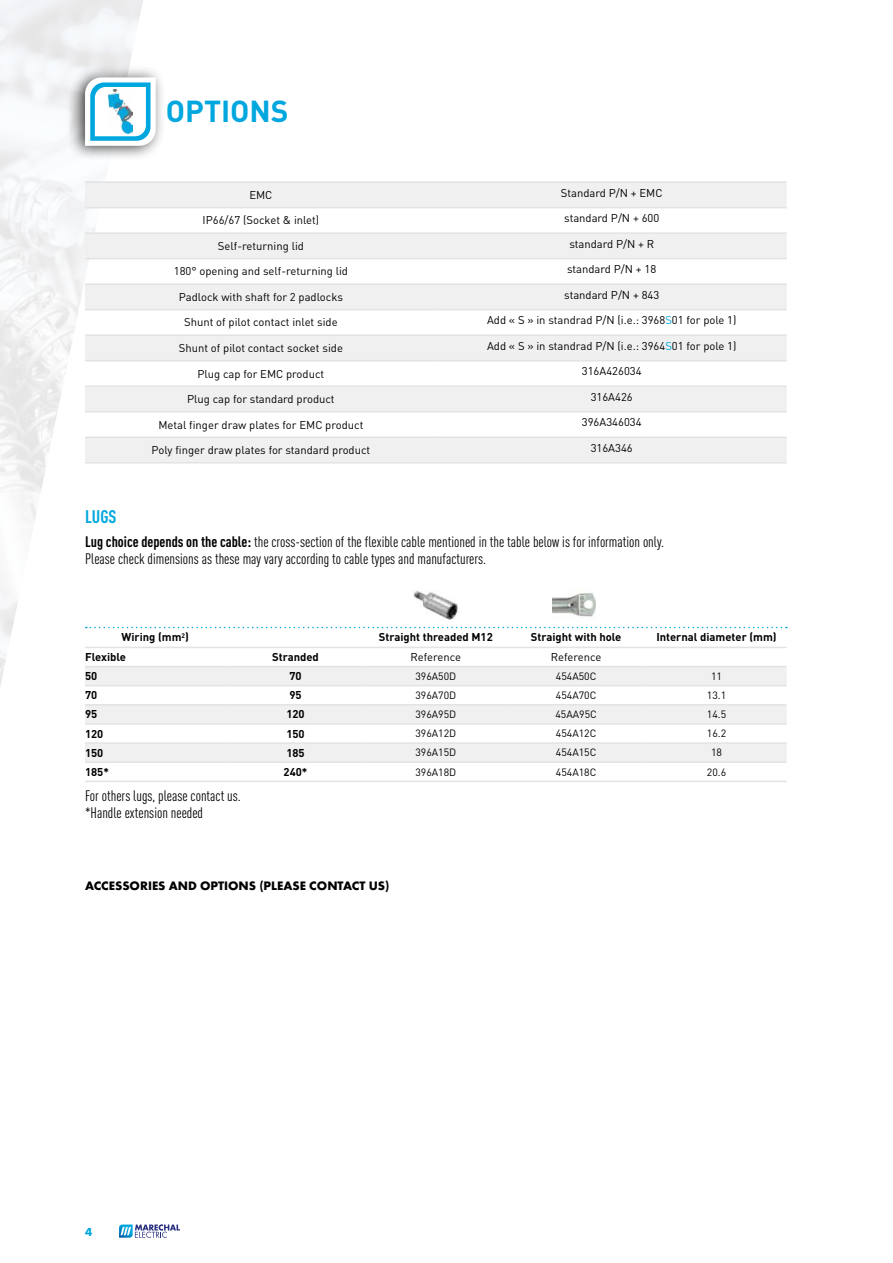
<style>
.page{position:relative;width:893px;height:1263px;background:#fff}
.page>*{position:absolute;margin:0;border:0;box-sizing:border-box;transform-origin:0 0}
.t1{font:700 30px "DIN";color:#00a7de}
.t2{font:700 18px "DIN Cond";color:#00a7de}
.t3{font:15px/17.1px "DIN Cond";color:#000}
.t4{font:700 12.75px "Futura T";color:#000}
.t5{font:700 12px "Futura T";color:#00a7de}
.t6{font:11.25px "DIN";color:#000}
.t7{font:700 11.25px "DIN";color:#000}
.t8{font:10.5px "DIN";color:#000}
.s1{color:#00a7de}
.s2{font-weight:700}
</style>
<div class="page">
<img style="left:0;top:0;width:144px;height:686px">
<svg style="left:86px;top:627px;width:701px;height:1px"></svg>
<img style="left:413px;top:591px;width:45px;height:29px">
<img style="left:553px;top:593px;width:42px;height:24px">
<svg style="left:119px;top:1224px;width:61px;height:14px"></svg>
<svg style="left:85px;top:183px;width:702px;height:279px;fill:#f0f0f0"></svg>
<hr style="left:85px;top:232px;width:352px;height:2px;background:#e3e3e3">
<hr style="left:85px;top:258px;width:352px;height:1px;background:#e3e3e3">
<hr style="left:85px;top:283px;width:352px;height:2px;background:#e3e3e3">
<hr style="left:85px;top:309px;width:352px;height:1px;background:#e3e3e3">
<hr style="left:85px;top:334px;width:352px;height:2px;background:#e3e3e3">
<hr style="left:85px;top:207px;width:352px;height:1px;background:#e3e3e3">
<hr style="left:437px;top:207px;width:350px;height:1px;background:#e3e3e3">
<hr style="left:437px;top:232px;width:350px;height:2px;background:#e3e3e3">
<hr style="left:437px;top:258px;width:350px;height:1px;background:#e3e3e3">
<hr style="left:437px;top:283px;width:350px;height:2px;background:#e3e3e3">
<hr style="left:437px;top:309px;width:350px;height:1px;background:#e3e3e3">
<hr style="left:437px;top:334px;width:350px;height:2px;background:#e3e3e3">
<hr style="left:85px;top:360px;width:352px;height:1px;background:#e3e3e3">
<hr style="left:437px;top:360px;width:350px;height:1px;background:#e3e3e3">
<hr style="left:85px;top:385px;width:352px;height:2px;background:#e3e3e3">
<hr style="left:437px;top:385px;width:350px;height:2px;background:#e3e3e3">
<hr style="left:85px;top:411px;width:352px;height:1px;background:#e3e3e3">
<hr style="left:437px;top:411px;width:350px;height:1px;background:#e3e3e3">
<hr style="left:85px;top:436px;width:352px;height:2px;background:#e3e3e3">
<hr style="left:437px;top:436px;width:350px;height:2px;background:#e3e3e3">
<hr style="left:85px;top:462px;width:352px;height:1px;background:#e3e3e3">
<hr style="left:437px;top:462px;width:350px;height:1px;background:#e3e3e3">
<hr style="left:85px;top:181px;width:352px;height:2px;background:#e3e3e3">
<hr style="left:437px;top:181px;width:350px;height:2px;background:#e3e3e3">
<svg style="left:85px;top:667px;width:702px;height:94px;fill:#f0f0f0"></svg>
<hr style="left:366px;top:666px;width:140px;height:1px;background:#e3e3e3">
<hr style="left:506px;top:666px;width:140px;height:1px;background:#e3e3e3">
<hr style="left:646px;top:666px;width:141px;height:1px;background:#e3e3e3">
<hr style="left:85px;top:685px;width:140px;height:1px;background:#e3e3e3">
<hr style="left:225px;top:685px;width:141px;height:1px;background:#e3e3e3">
<hr style="left:366px;top:685px;width:140px;height:1px;background:#e3e3e3">
<hr style="left:506px;top:685px;width:140px;height:1px;background:#e3e3e3">
<hr style="left:646px;top:685px;width:141px;height:1px;background:#e3e3e3">
<hr style="left:85px;top:704px;width:140px;height:1px;background:#e3e3e3">
<hr style="left:225px;top:704px;width:141px;height:1px;background:#e3e3e3">
<hr style="left:366px;top:704px;width:140px;height:1px;background:#e3e3e3">
<hr style="left:506px;top:704px;width:140px;height:1px;background:#e3e3e3">
<hr style="left:646px;top:704px;width:141px;height:1px;background:#e3e3e3">
<hr style="left:85px;top:723px;width:140px;height:2px;background:#e3e3e3">
<hr style="left:225px;top:723px;width:141px;height:2px;background:#e3e3e3">
<hr style="left:366px;top:723px;width:140px;height:2px;background:#e3e3e3">
<hr style="left:506px;top:723px;width:140px;height:2px;background:#e3e3e3">
<hr style="left:646px;top:723px;width:141px;height:2px;background:#e3e3e3">
<hr style="left:85px;top:742px;width:140px;height:2px;background:#e3e3e3">
<hr style="left:225px;top:742px;width:141px;height:2px;background:#e3e3e3">
<hr style="left:366px;top:742px;width:140px;height:2px;background:#e3e3e3">
<hr style="left:506px;top:742px;width:140px;height:2px;background:#e3e3e3">
<hr style="left:646px;top:742px;width:141px;height:2px;background:#e3e3e3">
<hr style="left:85px;top:761px;width:140px;height:2px;background:#e3e3e3">
<hr style="left:225px;top:761px;width:141px;height:2px;background:#e3e3e3">
<hr style="left:366px;top:761px;width:140px;height:2px;background:#e3e3e3">
<hr style="left:506px;top:761px;width:140px;height:2px;background:#e3e3e3">
<hr style="left:646px;top:761px;width:141px;height:2px;background:#e3e3e3">
<hr style="left:85px;top:647px;width:140px;height:1px;background:#e3e3e3">
<hr style="left:225px;top:647px;width:141px;height:1px;background:#e3e3e3">
<hr style="left:366px;top:647px;width:140px;height:1px;background:#e3e3e3">
<hr style="left:506px;top:647px;width:140px;height:1px;background:#e3e3e3">
<hr style="left:646px;top:647px;width:141px;height:1px;background:#e3e3e3">
<hr style="left:85px;top:666px;width:140px;height:1px;background:#e3e3e3">
<hr style="left:225px;top:666px;width:141px;height:1px;background:#e3e3e3">
<hr style="left:85px;top:781px;width:140px;height:1px;background:#e3e3e3">
<hr style="left:225px;top:781px;width:141px;height:1px;background:#e3e3e3">
<hr style="left:366px;top:781px;width:140px;height:1px;background:#e3e3e3">
<hr style="left:506px;top:781px;width:140px;height:1px;background:#e3e3e3">
<hr style="left:646px;top:781px;width:141px;height:1px;background:#e3e3e3">
<div style="left:67px;top:65px;width:98px;height:96px;background:#000;opacity:.75"></div>
<svg style="left:85px;top:77px;width:71px;height:69px"></svg>
<img style="left:108px;top:90px;width:25px;height:43px">
<h1 class="t1" style="left:166px;top:92px;width:124px">OPTIONS</h1>
<p class="t6" style="left:249px;top:188px;width:25px">EMC</p>
<p class="t6" style="left:561px;top:186px;width:103px">Standard P/N + EMC</p>
<p class="t6" style="left:203px;top:213px;width:118px">IP66/67 (Socket &amp; inlet)</p>
<p class="t6" style="left:564px;top:211px;width:97px">standard P/N + 600</p>
<p class="t6" style="left:218px;top:239px;width:88px">Self-returning lid</p>
<p class="t6" style="left:569px;top:237px;width:86px">standard P/N + R</p>
<p class="t6" style="left:174px;top:264px;width:176px">180° opening and self-returning lid</p>
<p class="t6" style="left:567px;top:262px;width:91px">standard P/N + 18</p>
<p class="t6" style="left:179px;top:290px;width:166px">Padlock with shaft for 2 padlocks</p>
<p class="t6" style="left:564px;top:288px;width:97px">standard P/N + 843</p>
<p class="t6" style="left:184px;top:315px;width:155px">Shunt of pilot contact inlet side</p>
<p class="t6" style="left:487px;top:313px;width:251px">Add « S » in standrad P/N (i.e.: 3968<span class="s1">S</span>01 for pole 1)</p>
<p class="t6" style="left:179px;top:341px;width:166px">Shunt of pilot contact socket side</p>
<p class="t6" style="left:487px;top:339px;width:251px">Add « S » in standrad P/N (i.e.: 3964<span class="s1">S</span>01 for pole 1)</p>
<p class="t6" style="left:198px;top:366px;width:128px">Plug cap for EMC product</p>
<p class="t6" style="left:582px;top:364px;width:61px">316A426034</p>
<p class="t6" style="left:187px;top:392px;width:149px">Plug cap for standard product</p>
<p class="t6" style="left:591px;top:390px;width:44px">316A426</p>
<p class="t6" style="left:158px;top:417px;width:207px">Metal finger draw plates for EMC product</p>
<p class="t6" style="left:582px;top:415px;width:61px">396A346034</p>
<p class="t6" style="left:152px;top:443px;width:220px">Poly finger draw plates for standard product</p>
<p class="t6" style="left:591px;top:441px;width:44px">316A346</p>
<h2 class="t2" style="left:85px;top:506px;width:33px">LUGS</h2>
<h3 class="t3" style="left:85px;top:533px;width:581px"><span class="s2">Lug choice depends on the cable:</span> the cross-section of the flexible cable mentioned in the table below is for information only.<br>Please check dimensions as these may vary according to cable types and manufacturers.</h3>
<p class="t7" style="left:121px;top:630px;width:69px">Wiring (mm<sup>2</sup>)</p>
<p class="t7" style="left:379px;top:630px;width:115px">Straight threaded M12</p>
<p class="t7" style="left:531px;top:630px;width:92px">Straight with hole</p>
<p class="t7" style="left:656px;top:630px;width:122px">Internal diameter (mm)</p>
<p class="t7" style="left:85px;top:649px;width:42px">Flexible</p>
<p class="t7" style="left:272px;top:649px;width:48px">Stranded</p>
<p class="t6" style="left:411px;top:650px;width:52px">Reference</p>
<p class="t6" style="left:551px;top:650px;width:52px">Reference</p>
<p class="t7" style="left:85px;top:669px;width:14px">50</p>
<p class="t7" style="left:289px;top:669px;width:14px">70</p>
<p class="t8" style="left:415px;top:669px;width:42px">396A50D</p>
<p class="t8" style="left:556px;top:669px;width:42px">454A50C</p>
<p class="t8" style="left:711px;top:669px;width:12px">11</p>
<p class="t7" style="left:85px;top:688px;width:14px">70</p>
<p class="t7" style="left:289px;top:688px;width:14px">95</p>
<p class="t8" style="left:415px;top:689px;width:42px">396A70D</p>
<p class="t8" style="left:556px;top:689px;width:42px">454A70C</p>
<p class="t8" style="left:707px;top:689px;width:21px">13.1</p>
<p class="t7" style="left:85px;top:707px;width:14px">95</p>
<p class="t7" style="left:286px;top:707px;width:20px">120</p>
<p class="t8" style="left:415px;top:708px;width:42px">396A95D</p>
<p class="t8" style="left:555px;top:708px;width:43px">45AA95C</p>
<p class="t8" style="left:707px;top:708px;width:21px">14.5</p>
<p class="t7" style="left:85px;top:726px;width:20px">120</p>
<p class="t7" style="left:286px;top:726px;width:20px">150</p>
<p class="t8" style="left:415px;top:727px;width:42px">396A12D</p>
<p class="t8" style="left:556px;top:727px;width:42px">454A12C</p>
<p class="t8" style="left:707px;top:727px;width:21px">16.2</p>
<p class="t7" style="left:85px;top:745px;width:20px">150</p>
<p class="t7" style="left:286px;top:745px;width:20px">185</p>
<p class="t8" style="left:415px;top:746px;width:42px">396A15D</p>
<p class="t8" style="left:556px;top:746px;width:42px">454A15C</p>
<p class="t8" style="left:711px;top:746px;width:12px">18</p>
<p class="t7" style="left:85px;top:764px;width:25px">185*</p>
<p class="t7" style="left:284px;top:764px;width:25px">240*</p>
<p class="t8" style="left:415px;top:765px;width:42px">396A18D</p>
<p class="t8" style="left:556px;top:765px;width:42px">454A18C</p>
<p class="t8" style="left:707px;top:765px;width:21px">20.6</p>
<h3 class="t3" style="left:85px;top:787px;width:157px">For others lugs, please contact us. *Handle extension needed</h3>
<p class="t4" style="left:85px;top:878px;width:306px">ACCESSORIES AND OPTIONS (PLEASE CONTACT US)</p>
<p class="t5" style="left:85px;top:1224px;width:9px">4</p>
</div>
